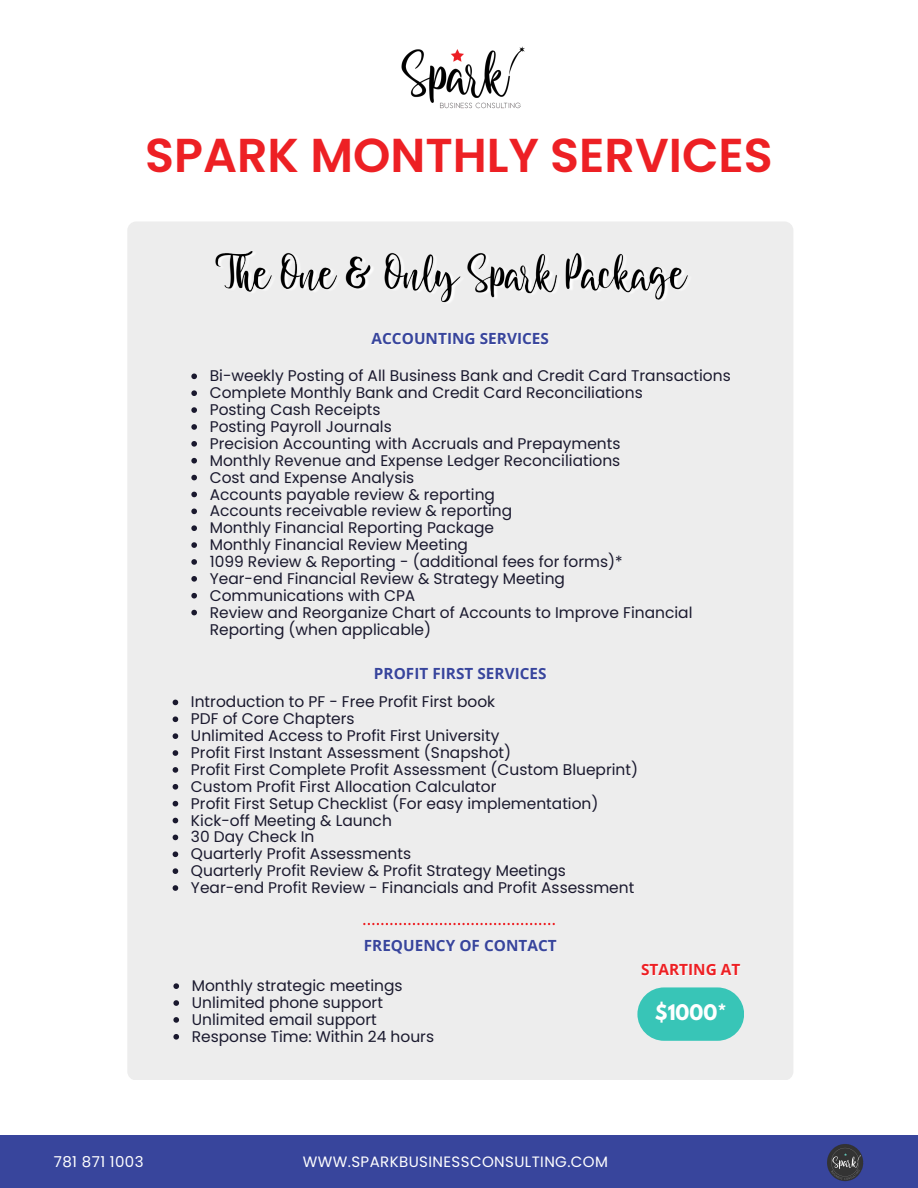
<style>
.page{position:relative;width:918px;height:1188px;background:#fff}
.page>*{position:absolute;margin:0;border:0;box-sizing:border-box;transform-origin:0 0}
.t1{font:600 47.55px "Poppins";color:#ed2024}
.t2{font:700 19.05px "League Spartan";color:#fff}
.t3{font:15.45px/16.8px "Poppins";color:#1a192e}
.t4{font:700 15.45px "Open Sans";color:#38459c}
.t5{font:700 15.45px "Open Sans";color:#ed2024}
.t6{font:15px "Poppins";letter-spacing:.025em;color:#fff}
</style>
<div class="page">
<div style="left:127px;top:221px;width:666px;height:859px;background:#ededed;border-radius:9px"></div>
<div style="left:637px;top:987px;width:107px;height:54px;background:#38c5b7;border-radius:27px"></div>
<img style="left:401px;top:46px;width:124px;height:63px">
<div style="left:0;top:1135px;width:918px;height:53px;background:#38459c"></div>
<img style="left:827px;top:1144px;width:36px;height:37px">
<svg style="left:173px;top:700px;width:5px;height:5px"></svg>
<svg style="left:173px;top:716px;width:5px;height:6px"></svg>
<svg style="left:173px;top:733px;width:5px;height:6px"></svg>
<svg style="left:173px;top:750px;width:5px;height:6px"></svg>
<svg style="left:173px;top:767px;width:5px;height:6px"></svg>
<svg style="left:173px;top:784px;width:5px;height:6px"></svg>
<svg style="left:173px;top:801px;width:5px;height:5px"></svg>
<svg style="left:173px;top:818px;width:5px;height:5px"></svg>
<svg style="left:173px;top:835px;width:5px;height:5px"></svg>
<svg style="left:173px;top:851px;width:5px;height:6px"></svg>
<svg style="left:173px;top:868px;width:5px;height:6px"></svg>
<svg style="left:173px;top:885px;width:5px;height:6px"></svg>
<svg style="left:363px;top:923px;width:192px;height:2px"></svg>
<img style="left:215px;top:251px;width:473px;height:52px">
<svg style="left:191px;top:374px;width:6px;height:5px"></svg>
<svg style="left:191px;top:390px;width:6px;height:6px"></svg>
<svg style="left:191px;top:407px;width:6px;height:6px"></svg>
<svg style="left:191px;top:424px;width:6px;height:6px"></svg>
<svg style="left:191px;top:441px;width:6px;height:6px"></svg>
<svg style="left:191px;top:458px;width:6px;height:6px"></svg>
<svg style="left:191px;top:475px;width:6px;height:5px"></svg>
<svg style="left:191px;top:492px;width:6px;height:5px"></svg>
<svg style="left:191px;top:509px;width:6px;height:5px"></svg>
<svg style="left:191px;top:525px;width:6px;height:6px"></svg>
<svg style="left:191px;top:542px;width:6px;height:6px"></svg>
<svg style="left:191px;top:559px;width:6px;height:6px"></svg>
<svg style="left:191px;top:576px;width:6px;height:6px"></svg>
<svg style="left:191px;top:593px;width:6px;height:6px"></svg>
<svg style="left:191px;top:610px;width:6px;height:5px"></svg>
<svg style="left:173px;top:983px;width:6px;height:6px"></svg>
<svg style="left:173px;top:1000px;width:6px;height:6px"></svg>
<svg style="left:173px;top:1017px;width:6px;height:6px"></svg>
<svg style="left:173px;top:1034px;width:6px;height:6px"></svg>
<h1 class="t1" style="left:145px;top:122px;width:629px">SPARK MONTHLY SERVICES</h1>
<p class="t4" style="left:372px;top:328px;width:179px">ACCOUNTING SERVICES</p>
<p class="t3" style="left:210px;top:368px;width:522px">Bi-weekly Posting of All Business Bank and Credit Card Transactions Complete Monthly Bank and Credit Card Reconciliations<br>Posting Cash Receipts<br>Posting Payroll Journals<br>Precision Accounting with Accruals and Prepayments<br>Monthly Revenue and Expense Ledger Reconciliations<br>Cost and Expense Analysis<br>Accounts payable review &amp; reporting<br>Accounts receivable review &amp; reporting<br>Monthly Financial Reporting Package<br>Monthly Financial Review Meeting<br>1099 Review &amp; Reporting - (additional fees for forms)*<br>Year-end Financial Review &amp; Strategy Meeting<br>Communications with CPA<br>Review and Reorganize Chart of Accounts to Improve Financial Reporting (when applicable)</p>
<p class="t4" style="left:374px;top:662px;width:174px">PROFIT FIRST SERVICES</p>
<p class="t3" style="left:191px;top:694px;width:449px">Introduction to PF - Free Profit First book<br>PDF of Core Chapters<br>Unlimited Access to Profit First University<br>Profit First Instant Assessment (Snapshot)<br>Profit First Complete Profit Assessment (Custom Blueprint)<br>Custom Profit First Allocation Calculator<br>Profit First Setup Checklist (For easy implementation)<br>Kick-off Meeting &amp; Launch<br>30 Day Check In<br>Quarterly Profit Assessments<br>Quarterly Profit Review &amp; Profit Strategy Meetings Year-end Profit Review - Financials and Profit Assessment</p>
<p class="t4" style="left:364px;top:934px;width:195px">FREQUENCY OF CONTACT</p>
<p class="t3" style="left:192px;top:977px;width:244px">Monthly strategic meetings<br>Unlimited phone support<br>Unlimited email support<br>Response Time: Within 24 hours</p>
<p class="t5" style="left:641px;top:959px;width:101px">STARTING AT</p>
<p class="t2" style="left:655px;top:1003px;width:73px">$1000*</p>
<p class="t6" style="left:54px;top:1151px;width:91px">781 871 1003</p>
<p class="t6" style="left:303px;top:1151px;width:307px">WWW.SPARKBUSINESSCONSULTING.COM</p>
</div>
